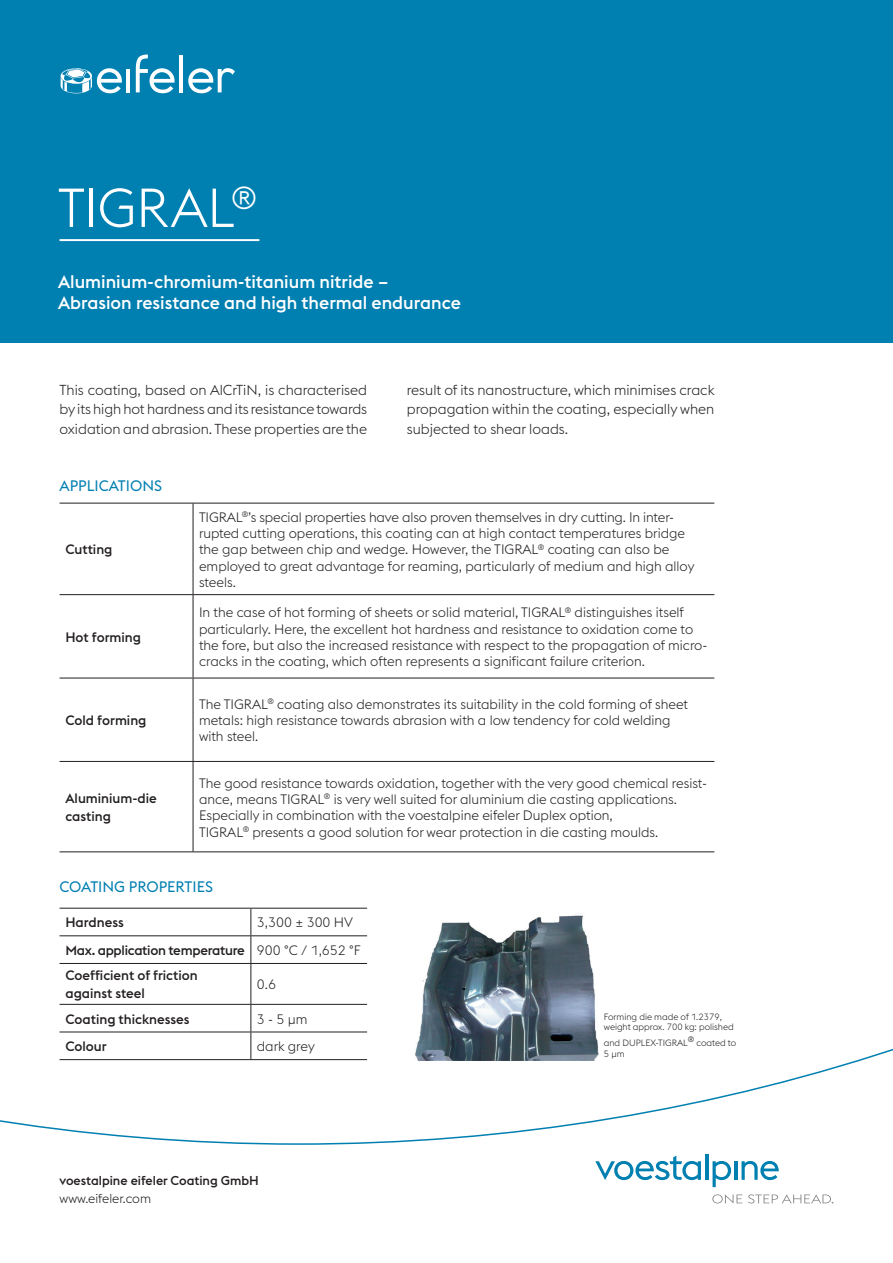
<style>
.page{position:relative;width:893px;height:1263px;background:#fff}
.page>*{position:absolute;margin:0;border:0;box-sizing:border-box;transform-origin:0 0}
.t1{font:300 54px "voestalpine";letter-spacing:-.01em;color:#fff}
.t2{font:500 18px/21px "voestalpine";color:#fff}
.t3{font:15px "voestalpine";color:#007fb1}
.Fließtext_Blocksatz{font:300 14.25px/19.5px "voestalpine";color:#231f20;text-align:justify}
.Titel_2_englisch{font:300 13.5px/16.2px "voestalpine";color:#231f20}
.Titel_2_englisch-2{font:500 13.5px/18px "voestalpine";color:#231f20}
.Titel_2_englisch-3{font:500 13.5px "voestalpine";letter-spacing:-.02em;color:#231f20}
.t4{font:500 12.75px "voestalpine";color:#231f20}
.t5{font:300 12.75px "voestalpine";color:#231f20}
.Fließtext_Blocksatz-2{font:300 9px/10.5px "voestalpine";color:#231f20}
.Fließtext_Blocksatz-3{font:300 7.8px "voestalpine";color:#231f20}
</style>
<div class="page">
<div style="left:0;top:0;width:893px;height:342px;background:#007fb1"></div>
<svg style="left:0;top:1048px;width:893px;height:97px"></svg>
<svg style="left:595px;top:1156px;width:106px;height:24px"></svg>
<hr style="left:705px;top:1154px;width:3px;height:26px;background:#007fb1">
<svg style="left:713px;top:1161px;width:18px;height:26px"></svg>
<hr style="left:734px;top:1161px;width:3px;height:19px;background:#007fb1">
<svg style="left:741px;top:1161px;width:38px;height:19px"></svg>
<svg style="left:712px;top:1194px;width:30px;height:9px"></svg>
<svg style="left:748px;top:1194px;width:85px;height:9px"></svg>
<hr style="left:60px;top:239px;width:199px;height:2px;background:#fff">
<hr style="left:126px;top:69px;width:4px;height:23px;background:#fff">
<svg style="left:136px;top:54px;width:39px;height:39px"></svg>
<hr style="left:179px;top:55px;width:4px;height:37px;background:#fff">
<svg style="left:188px;top:68px;width:47px;height:25px"></svg>
<svg style="left:61px;top:68px;width:61px;height:25px"></svg>
<svg style="left:194px;top:595px;width:520px;height:166px"></svg>
<hr style="left:193px;top:503px;width:521px;height:1px;background:#231f20">
<hr style="left:193px;top:594px;width:521px;height:1px;background:#231f20">
<hr style="left:60px;top:678px;width:133px;height:1px;background:#231f20">
<hr style="left:193px;top:678px;width:521px;height:1px;background:#231f20">
<hr style="left:60px;top:761px;width:133px;height:1px;background:#231f20">
<hr style="left:193px;top:761px;width:521px;height:1px;background:#231f20">
<hr style="left:60px;top:503px;width:133px;height:1px;background:#231f20">
<hr style="left:60px;top:594px;width:133px;height:1px;background:#231f20">
<hr style="left:193px;top:503px;width:1px;height:91px;background:#231f20">
<hr style="left:193px;top:595px;width:1px;height:83px;background:#231f20">
<hr style="left:193px;top:678px;width:1px;height:83px;background:#231f20">
<hr style="left:193px;top:762px;width:1px;height:89px;background:#231f20">
<hr style="left:60px;top:851px;width:133px;height:1px;background:#231f20">
<hr style="left:193px;top:851px;width:521px;height:1px;background:#231f20">
<hr style="left:60px;top:935px;width:191px;height:1px;background:#231f20">
<hr style="left:60px;top:963px;width:191px;height:1px;background:#231f20">
<hr style="left:60px;top:1004px;width:191px;height:1px;background:#231f20">
<hr style="left:60px;top:1031px;width:191px;height:1px;background:#231f20">
<hr style="left:60px;top:1059px;width:191px;height:1px;background:#231f20">
<hr style="left:60px;top:908px;width:191px;height:1px;background:#231f20">
<svg style="left:250px;top:908px;width:117px;height:152px"></svg>
<img style="left:413px;top:915px;width:186px;height:145px">
<p class="t1" style="left:58px;top:177px;width:201px">TIGRAL<sup>®</sup></p>
<p class="t2" style="left:58px;top:271px;width:404px">Aluminium-chromium-titanium nitride –<br>Abrasion resistance and high thermal endurance</p>
<p class="Fließtext_Blocksatz" style="left:60px;top:380px;width:309px">This coating, based on AlCrTiN, is characterised by its high hot hardness and its resistance towards oxidation and abrasion. These properties are the</p>
<p class="t3" style="left:60px;top:477px;width:104px">APPLICATIONS</p>
<p class="Fließtext_Blocksatz" style="left:407px;top:380px;width:309px">result of its nanostructure, which minimises crack propagation within the coating, especially when subjected to shear loads.</p>
<p class="Titel_2_englisch-2" style="left:66px;top:540px;width:48px">Cutting</p>
<p class="Titel_2_englisch-2" style="left:66px;top:628px;width:77px">Hot forming</p>
<p class="Titel_2_englisch-2" style="left:66px;top:711px;width:82px">Cold forming</p>
<p class="Titel_2_englisch-2" style="left:66px;top:789px;width:93px">Aluminium-die casting</p>
<p class="Titel_2_englisch" style="left:199px;top:509px;width:497px">TIGRAL<sup>®</sup>’s special properties have also proven themselves in dry cutting. In inter&shy;rupted cutting operations, this coating can at high contact temperatures bridge the gap between chip and wedge. However, the TIGRAL<sup>®</sup> coating can also be employed to great advantage for reaming, particularly of medium and high alloy steels.</p>
<p class="Titel_2_englisch" style="left:199px;top:604px;width:510px">In the case of hot forming of sheets or solid material, TIGRAL<sup>®</sup> distinguishes itself particularly. Here, the excellent hot hardness and resistance to oxidation come to the fore, but also the increased resistance with respect to the propagation of micro&shy;cracks in the coating, which often represents a significant failure criterion.</p>
<p class="Titel_2_englisch" style="left:199px;top:696px;width:491px">The TIGRAL<sup>®</sup> coating also demonstrates its suitability in the cold forming of sheet metals: high resistance towards abrasion with a low tendency for cold welding with steel.</p>
<p class="Titel_2_englisch" style="left:199px;top:775px;width:510px">The good resistance towards oxidation, together with the very good chemical resist&shy;ance, means TIGRAL<sup>®</sup> is very well suited for aluminium die casting applications.<br>Especially in combination with the voestalpine eifeler Duplex option,</p>
<p class="Titel_2_englisch" style="left:199px;top:824px;width:461px">TIGRAL<sup>®</sup> presents a good solution for wear protection in die casting moulds.</p>
<p class="t3" style="left:60px;top:877px;width:155px">COATING PROPERTIES</p>
<p class="Titel_2_englisch-2" style="left:66px;top:914px;width:60px">Hardness</p>
<p class="Titel_2_englisch" style="left:257px;top:915px;width:98px">3,300 ± 300 HV</p>
<p class="Titel_2_englisch-3" style="left:66px;top:942px;width:181px">Max. application temperature</p>
<p class="Titel_2_englisch" style="left:257px;top:942px;width:105px">900 °C / 1,652 °F</p>
<p class="Titel_2_englisch-2" style="left:66px;top:966px;width:134px">Coefficient of friction against steel</p>
<p class="Titel_2_englisch" style="left:257px;top:976px;width:21px">0.6</p>
<p class="Titel_2_englisch-2" style="left:66px;top:1010px;width:126px">Coating thicknesses</p>
<p class="Titel_2_englisch" style="left:257px;top:1011px;width:52px">3 - 5 µm</p>
<p class="Titel_2_englisch-2" style="left:66px;top:1037px;width:43px">Colour</p>
<p class="Titel_2_englisch" style="left:257px;top:1038px;width:59px">dark grey</p>
<p class="t4" style="left:60px;top:1173px;width:201px">voestalpine eifeler Coating GmbH</p>
<p class="t5" style="left:60px;top:1191px;width:93px">www.eifeler.com</p>
<p class="Fließtext_Blocksatz-2" style="left:604px;top:1011px;width:131px">Forming die made of 1.2379, weight approx. 700 kg: polished</p>
<p class="Fließtext_Blocksatz-2" style="left:604px;top:1038px;width:85px">and DUPLEX-TIGRAL</p>
<p class="Fließtext_Blocksatz-3" style="left:688px;top:1034px;width:8px">®</p>
<p class="Fließtext_Blocksatz-2" style="left:696px;top:1038px;width:41px">coated to</p>
<p class="Fließtext_Blocksatz-2" style="left:604px;top:1048px;width:22px">5 µm</p>
</div>
